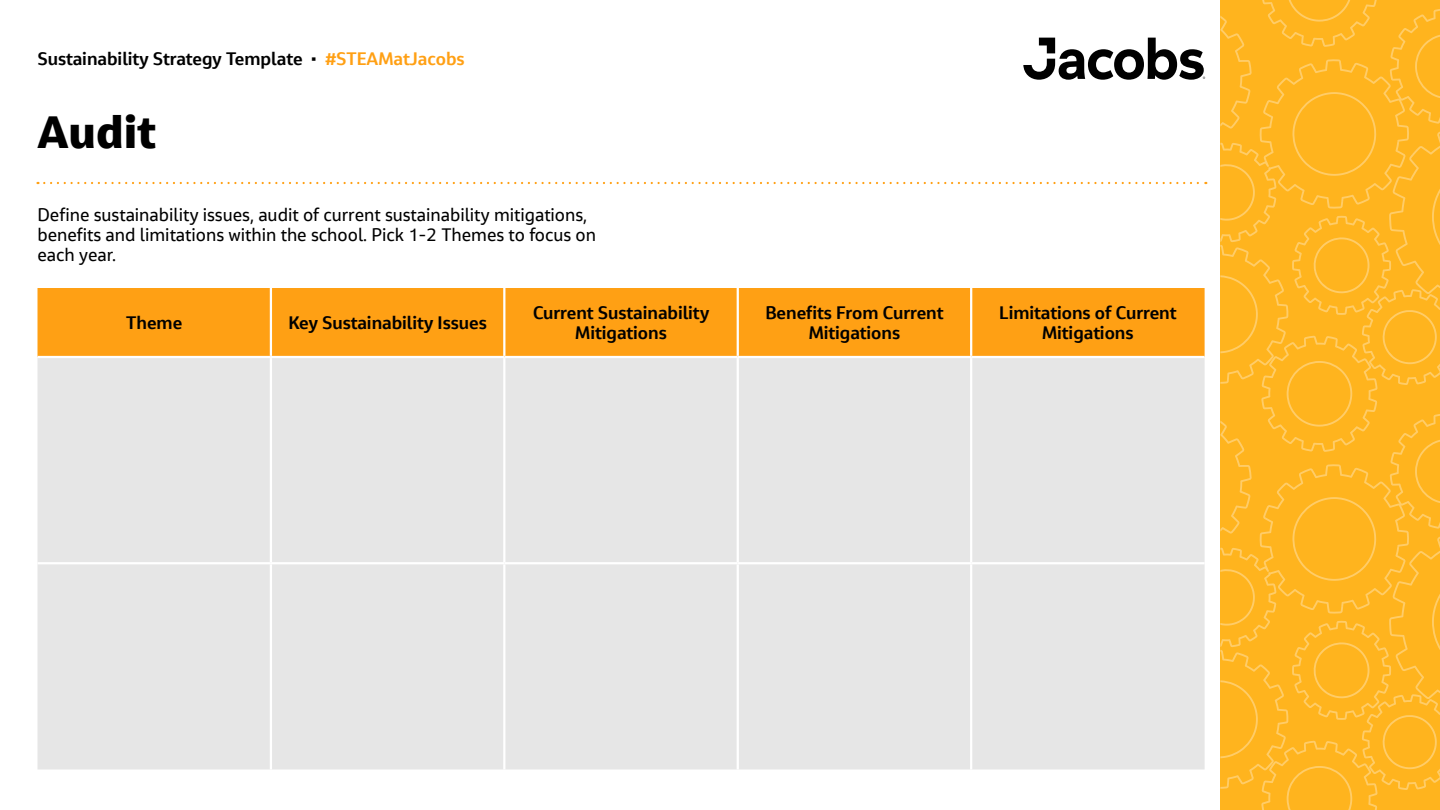
<style>
.page{position:relative;width:1440px;height:810px;background:#fff}
.page>*{position:absolute;margin:0;border:0;box-sizing:border-box;transform-origin:0 0}
.t1{font:800 45px "Jacobs Chronos";color:#000}
.t2{font:700 18px/20.2px "Jacobs Chronos";color:#000;text-align:center}
.t3{font:18px/20.2px "Jacobs Chronos";color:#000}
.s1{color:#ffa014}
</style>
<div class="page">
<svg style="left:1023px;top:38px;width:182px;height:42px"></svg>
<svg style="left:1220px;top:0;width:220px;height:810px;background:#ffb624"></svg>
<svg style="left:38px;top:182px;width:1168px;height:2px"></svg>
<div style="left:38px;top:288px;width:1167px;height:68px;background:#ffa014"></div>
<div style="left:38px;top:358px;width:1167px;height:412px;background:#e6e6e6"></div>
<hr style="left:270px;top:288px;width:2px;height:68px;background:#fff">
<hr style="left:503px;top:288px;width:2px;height:68px;background:#fff">
<hr style="left:737px;top:288px;width:2px;height:68px;background:#fff">
<hr style="left:970px;top:288px;width:2px;height:68px;background:#fff">
<hr style="left:270px;top:358px;width:2px;height:204px;background:#fff">
<hr style="left:503px;top:358px;width:2px;height:204px;background:#fff">
<hr style="left:737px;top:358px;width:2px;height:204px;background:#fff">
<hr style="left:970px;top:358px;width:2px;height:204px;background:#fff">
<hr style="left:38px;top:562px;width:233px;height:2px;background:#fff">
<hr style="left:271px;top:562px;width:233px;height:2px;background:#fff">
<hr style="left:270px;top:564px;width:2px;height:206px;background:#fff">
<hr style="left:504px;top:562px;width:234px;height:2px;background:#fff">
<hr style="left:503px;top:564px;width:2px;height:206px;background:#fff">
<hr style="left:738px;top:562px;width:233px;height:2px;background:#fff">
<hr style="left:737px;top:564px;width:2px;height:206px;background:#fff">
<hr style="left:971px;top:562px;width:234px;height:2px;background:#fff">
<hr style="left:970px;top:564px;width:2px;height:206px;background:#fff">
<p class="t2" style="left:38px;top:48px;width:429px">Sustainability Strategy Template • <span class="s1">#STEAMatJacobs</span></p>
<h1 class="t1" style="left:38px;top:103px;width:120px">Audit</h1>
<p class="t3" style="left:38px;top:204px;width:560px">Define sustainability issues, audit of current sustainability mitigations, benefits and limitations within the school. Pick 1-2 Themes to focus on each year.</p>
<p class="t2" style="left:126px;top:312px;width:57px">Theme</p>
<p class="t2" style="left:288px;top:312px;width:200px">Key Sustainability Issues</p>
<p class="t2" style="left:533px;top:302px;width:178px">Current Sustainability<br>Mitigations</p>
<p class="t2" style="left:765px;top:302px;width:179px">Benefits From Current<br>Mitigations</p>
<p class="t2" style="left:999px;top:302px;width:179px">Limitations of Current<br>Mitigations</p>
</div>
